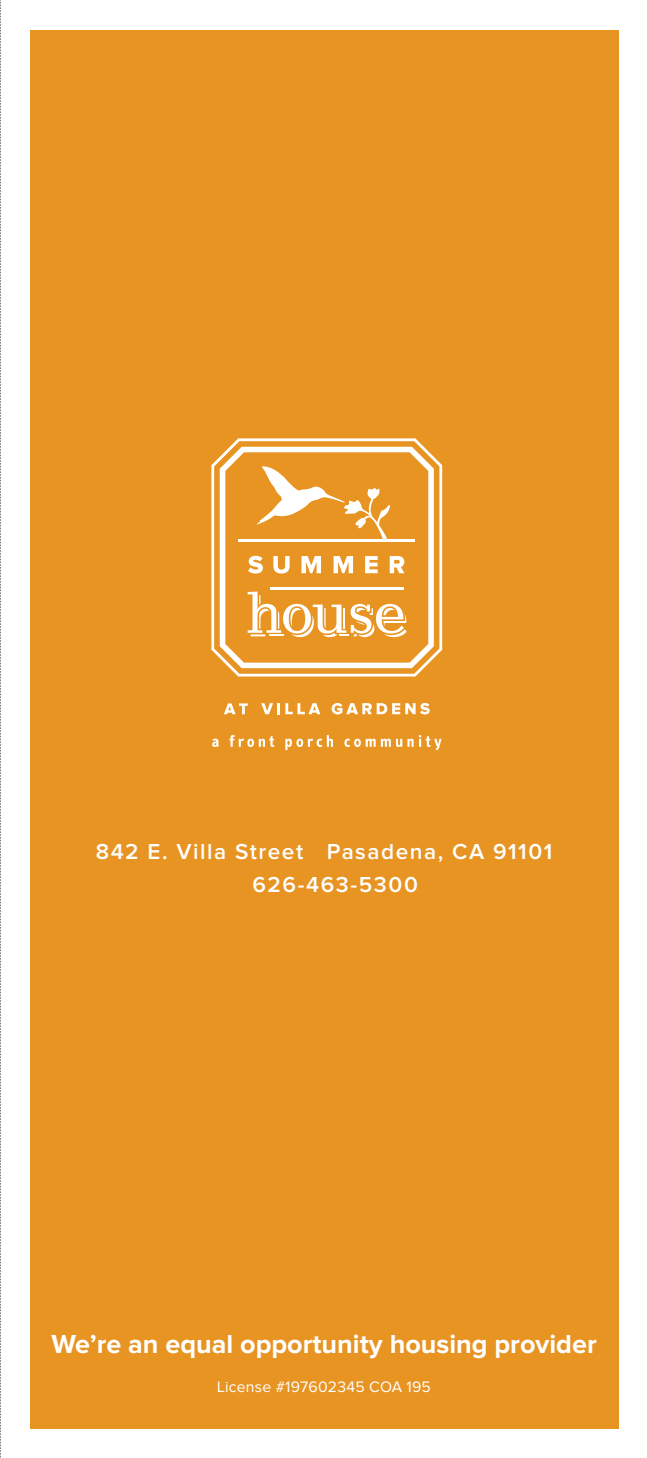
<style>
.page{position:relative;width:647px;height:1458px;background:#fff}
.page>*{position:absolute;margin:0;border:0;box-sizing:border-box;transform-origin:0 0}
.t1{font:700 27px "Proxima Nova";color:#fff}
.t2{font:600 22.5px/33.8px "Proxima Nova";letter-spacing:.07em;color:#fff}
.t3{font:15.75px "Proxima Nova";letter-spacing:.015em;color:#fff}
</style>
<div class="page">
<svg style="left:0;top:0;width:1px;height:1458px"></svg>
<div style="left:30px;top:30px;width:588px;height:1398px;background:#e89423"></div>
<svg style="left:211px;top:438px;width:231px;height:239px"></svg>
<svg style="left:220px;top:447px;width:214px;height:221px"></svg>
<svg style="left:248px;top:556px;width:15px;height:18px"></svg>
<svg style="left:273px;top:556px;width:17px;height:18px"></svg>
<svg style="left:301px;top:556px;width:20px;height:17px"></svg>
<svg style="left:334px;top:556px;width:19px;height:17px"></svg>
<svg style="left:365px;top:556px;width:13px;height:17px"></svg>
<svg style="left:390px;top:556px;width:14px;height:17px"></svg>
<hr style="left:238px;top:539px;width:177px;height:3px;background:#fff">
<svg style="left:248px;top:592px;width:159px;height:45px"></svg>
<hr style="left:270px;top:587px;width:134px;height:3px;background:#fff">
<svg style="left:257px;top:466px;width:133px;height:73px"></svg>
<svg style="left:212px;top:739px;width:7px;height:8px"></svg>
<svg style="left:229px;top:735px;width:23px;height:12px"></svg>
<svg style="left:247px;top:739px;width:7px;height:8px"></svg>
<svg style="left:259px;top:736px;width:15px;height:11px"></svg>
<svg style="left:285px;top:739px;width:7px;height:11px"></svg>
<svg style="left:296px;top:739px;width:7px;height:8px"></svg>
<svg style="left:308px;top:735px;width:25px;height:12px"></svg>
<svg style="left:344px;top:739px;width:6px;height:8px"></svg>
<svg style="left:354px;top:739px;width:7px;height:8px"></svg>
<svg style="left:366px;top:735px;width:75px;height:15px"></svg>
<svg style="left:224px;top:703px;width:24px;height:11px"></svg>
<svg style="left:261px;top:703px;width:59px;height:11px"></svg>
<svg style="left:332px;top:703px;width:98px;height:11px"></svg>
<p class="t2" style="left:252px;top:835px;width:301px;text-indent:-157px">842 E. Villa Street Pasadena, CA 91101<br>626-463-5300</p>
<p class="t1" style="left:51px;top:1329px;width:547px">We’re an equal opportunity housing provider</p>
<p class="t3" style="left:217px;top:1378px;width:215px">License #197602345 COA 195</p>
</div>
